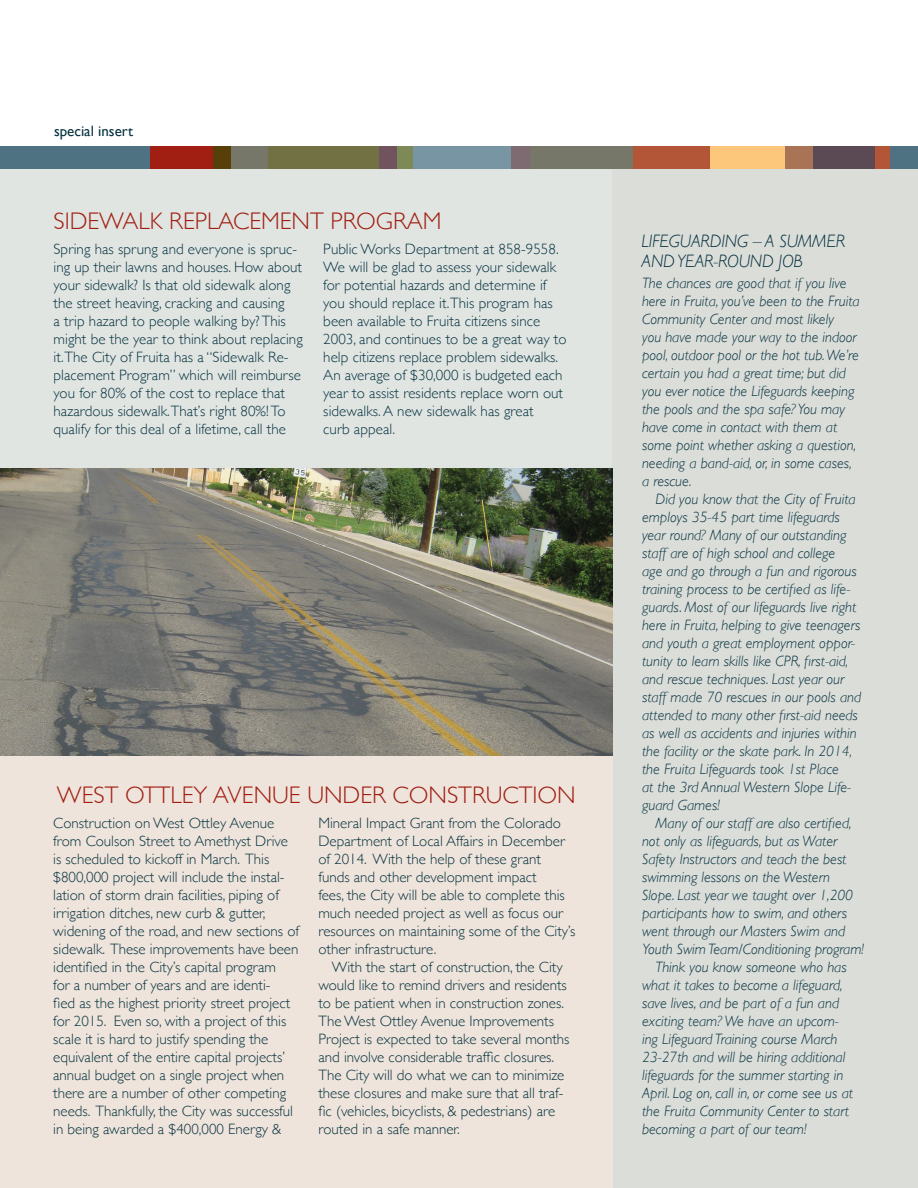
<style>
.page{position:relative;width:918px;height:1188px;background:#fff}
.page>*{position:absolute;margin:0;border:0;box-sizing:border-box;transform-origin:0 0}
.t1{font:300 24px "Gill Sans";color:#a01e12}
.t2{font:italic 300 18px "Gill Sans";color:#083441}
.t3{font:300 15px/18px "Gill Sans";color:#083441}
.t4{font:italic 300 15px/18px "Gill Sans";color:#083441}
.t5{font:15px "Gill Sans";color:#083441}
</style>
<div class="page">
<div style="left:0;top:168px;width:613px;height:337px;background:#e1e5e2"></div>
<div style="left:612px;top:169px;width:306px;height:1019px;background:#dbddd9"></div>
<div style="left:0;top:506px;width:613px;height:682px;background:#efe4db"></div>
<div style="left:0;top:147px;width:167px;height:22px;background:#4e7282"></div>
<div style="left:150px;top:147px;width:63px;height:22px;background:#a01e12"></div>
<div style="left:213px;top:147px;width:18px;height:22px;background:#563f08"></div>
<div style="left:231px;top:147px;width:39px;height:22px;background:#767669"></div>
<div style="left:268px;top:147px;width:111px;height:22px;background:#727144"></div>
<div style="left:379px;top:147px;width:18px;height:22px;background:#70535c"></div>
<div style="left:397px;top:147px;width:17px;height:22px;background:#7e8958"></div>
<div style="left:414px;top:147px;width:104px;height:22px;background:#7895a3"></div>
<div style="left:511px;top:147px;width:42px;height:22px;background:#7d6b71"></div>
<div style="left:531px;top:147px;width:103px;height:22px;background:#767669"></div>
<div style="left:633px;top:147px;width:77px;height:22px;background:#b35537"></div>
<div style="left:710px;top:147px;width:78px;height:22px;background:#fdc77b"></div>
<div style="left:785px;top:147px;width:30px;height:22px;background:#a97355"></div>
<div style="left:813px;top:147px;width:63px;height:22px;background:#5b4954"></div>
<div style="left:876px;top:147px;width:42px;height:22px;background:#b35537"></div>
<img style="left:0;top:468px;width:613px;height:288px">
<div style="left:890px;top:147px;width:28px;height:22px;background:#4e7282"></div>
<p class="t5" style="left:54px;top:122px;width:81px">special insert</p>
<h1 class="t1" style="left:54px;top:202px;width:52px">SIDEWA</h1>
<h1 class="t1" style="left:139px;top:202px;width:157px">LK REPLACEMENT</h1>
<h1 class="t1" style="left:331px;top:202px;width:17px">PROGRA</h1>
<h1 class="t1" style="left:423px;top:202px;width:20px">M</h1>
<p class="t3" style="left:54px;top:240px;width:251px">Spring has sprung and everyone is spruc&shy;ing up their lawns and houses. How about your sidewalk? Is that old sidewalk along the street heaving, cracking and causing<br>a trip hazard to people walking by? This might be the year to think about replacing it. The City of Fruita has a “Sidewalk Re&shy;placement Program” which will reimburse you for 80% of the cost to replace that hazardous sidewalk. That’s right 80%! To qualify for this deal of a lifetime, call the</p>
<p class="t3" style="left:323px;top:240px;width:245px">Public Works Department at 858-9558.<br>We will be glad to assess your sidewalk for potential hazards and determine if you should replace it. This program has been available to Fruita citizens since 2003, and continues to be a great way to help citizens replace problem sidewalks.<br>An average of $30,000 is budgeted each year to assist residents replace worn out sidewalks. A new sidewalk has great<br>curb appeal.</p>
<h1 class="t1" style="left:57px;top:776px;width:17px">WEST</h1>
<h1 class="t1" style="left:125px;top:776px;width:16px">OTT</h1>
<h1 class="t1" style="left:171px;top:776px;width:58px">LEY AVENUE</h1>
<h1 class="t1" style="left:307px;top:776px;width:118px">UNDER CONSTRU</h1>
<h1 class="t1" style="left:503px;top:776px;width:32px">CTION</h1>
<p class="t3" style="left:53px;top:813px;width:249px">Construction on West Ottley Avenue from Coulson Street to Amethyst Drive<br>is scheduled to kickoff in March. This $800,000 project will include the instal&shy;lation of storm drain facilities, piping of irrigation ditches, new curb &amp; gutter, widening of the road, and new sections of sidewalk. These improvements have been identified in the City’s capital program<br>for a number of years and are identi-<br>fied as the highest priority street project for 2015. Even so, with a project of this scale it is hard to justify spending the equivalent of the entire capital projects’ annual budget on a single project when there are a number of other competing needs. Thankfully, the City was successful in being awarded a $400,000 Energy &amp;</p>
<p class="t3" style="left:318px;top:813px;width:259px">Mineral Impact Grant from the Colorado Department of Local Affairs in December of 2014. With the help of these grant funds and other development impact<br>fees, the City will be able to complete this much needed project as well as focus our resources on maintaining some of the City’s other infrastructure.</p>
<p class="t3" style="left:318px;top:957px;width:253px;text-indent:14px">With the start of construction, the City would like to remind drivers and residents to be patient when in construction zones.<br>The West Ottley Avenue I mprovements Project is expected to take several months and involve considerable traffic closures.<br>The City will do what we can to minimize these closures and make sure that all traf&shy;fic (vehicles, bicyclists, &amp; pedestrians) are routed in a safe manner.</p>
<p class="t2" style="left:642px;top:231px;width:10px">LIFEGUAR</p>
<p class="t2" style="left:710px;top:231px;width:22px">DING</p>
<p class="t2" style="left:753px;top:231px;width:39px">– A SUMMER</p>
<p class="t2" style="left:642px;top:251px;width:46px">AN D YEAR</p>
<p class="t2" style="left:713px;top:251px;width:17px">-ROUN</p>
<p class="t2" style="left:762px;top:251px;width:31px">D JOB</p>
<p class="t4" style="left:642px;top:274px;width:219px">The chances are good that if you live here in Fruita, you’ve been to the Fruita Community Center and most likely<br>you have made your way to the indoor pool, outdoor pool or the hot tub. We’re certain you had a great time; but did you ever notice the Lifeguards keeping the pools and the spa safe? You may have come in contact with them at some point whether asking a question, needing a band-aid, or, in some cases, a rescue.</p>
<p class="t4" style="left:642px;top:490px;width:221px;text-indent:14px">Did you know that the City of Fruita employs 35-45 part time lifeguards year round? Many of our outstanding staff are of high school and college<br>age and go through a fun and rigorous training process to be certified as life&shy;guards. Most of our lifeguards live right here in Fruita, helping to give teenagers and youth a great employment oppor&shy;tunity to learn skills like CPR, first-aid, and rescue techniques. Last year our staff made 70 rescues in our pools and attended to many other first-aid needs as well as accidents and injuries within the facility or the skate park. In 2014, the Fruita Lifeguards took 1st Place<br>at the 3rd Annual Western Slope Life&shy;guard Games!</p>
<p class="t4" style="left:656px;top:814px;width:197px">Many of our staff are also certified,</p>
<p class="t4" style="left:642px;top:832px;width:197px">not only as lifeguards, but as Water</p>
<p class="t4" style="left:642px;top:850px;width:206px">Safety Instructors and teach the best</p>
<p class="t4" style="left:642px;top:868px;width:189px">swimming lessons on the Western</p>
<p class="t4" style="left:642px;top:886px;width:213px">Slope. Last year we taught over 1,200</p>
<p class="t4" style="left:642px;top:904px;width:206px">participants how to swim, and others</p>
<p class="t4" style="left:642px;top:922px;width:205px">went through our Masters Swim and</p>
<p class="t4" style="left:642px;top:940px;width:223px">Youth Swim Team/Conditioning program!</p>
<p class="t4" style="left:656px;top:958px;width:193px">Think you know someone who has</p>
<p class="t4" style="left:642px;top:976px;width:202px">what it takes to become a lifeguard,</p>
<p class="t4" style="left:642px;top:994px;width:198px">save lives, and be part of a fun and</p>
<p class="t4" style="left:642px;top:1012px;width:198px">exciting team? We have an upcom-</p>
<p class="t4" style="left:642px;top:1030px;width:197px">ing Lifeguard Training course March</p>
<p class="t4" style="left:642px;top:1048px;width:205px">23-27th and will be hiring additional</p>
<p class="t4" style="left:642px;top:1066px;width:203px">lifeguards for the summer starting in</p>
<p class="t4" style="left:642px;top:1084px;width:213px">April. Log on, call in, or come see us at</p>
<p class="t4" style="left:642px;top:1102px;width:209px">the Fruita Community Center to start</p>
<p class="t4" style="left:642px;top:1120px;width:166px">becoming a part of our team!</p>
</div>
